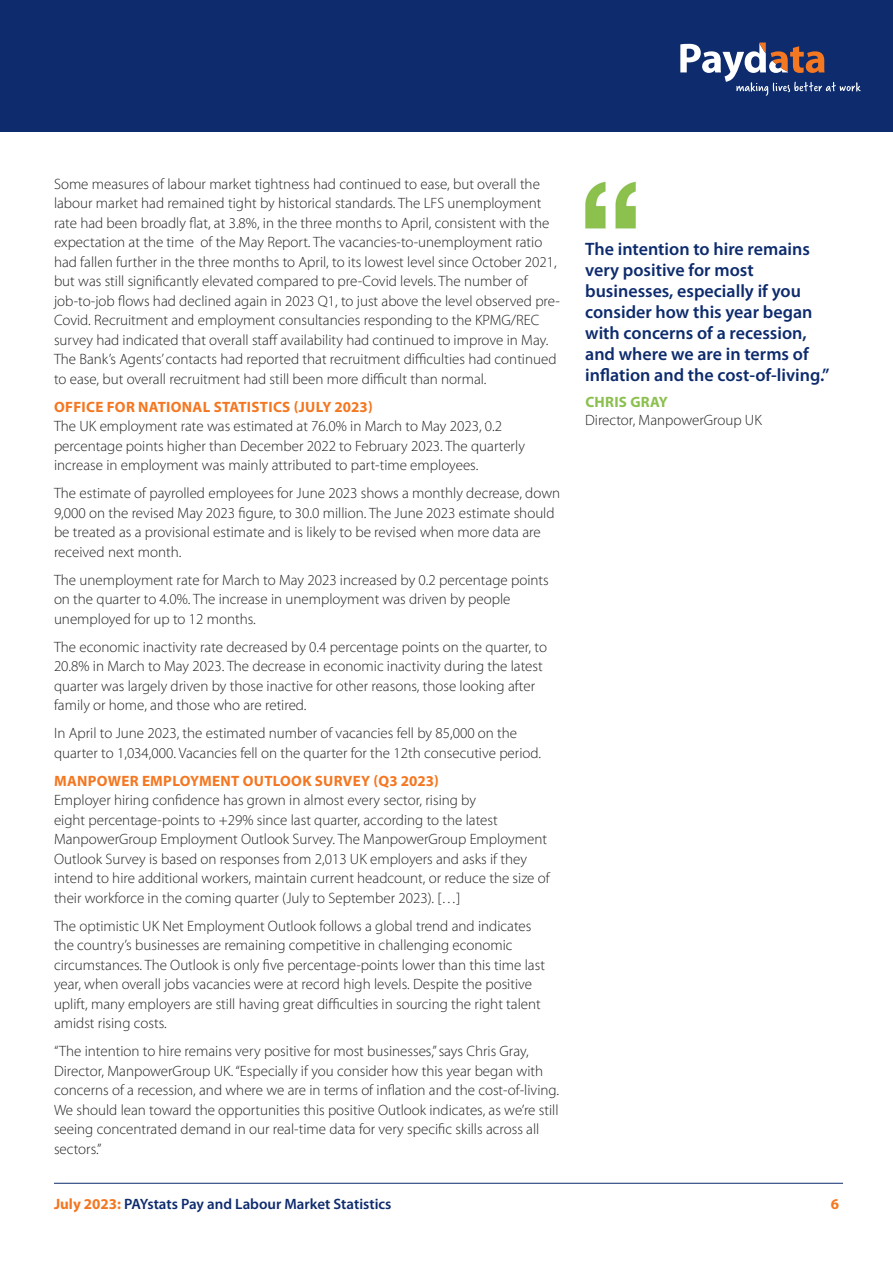
<style>
.page{position:relative;width:893px;height:1263px;background:#fff}
.page>*{position:absolute;margin:0;border:0;box-sizing:border-box;transform-origin:0 0}
.t1{font:600 18px/21px "Myriad Pro";color:#0d2b6d}
.t2{font:300 15px/19.5px "Myriad Pro";color:#231f20}
.t3{font:700 15px "Myriad Pro";letter-spacing:.02em;color:#f47721}
.t4{font:600 15px "Myriad Pro";color:#0d2b6d}
.t5{font:700 15px "Myriad Pro";letter-spacing:.02em;color:#8bc04e}
.s1{font-weight:700;color:#f47721}
</style>
<div class="page">
<img style="left:585px;top:181px;width:51px;height:48px">
<div style="left:0;top:0;width:893px;height:132px;background:#0d2b6d"></div>
<svg style="left:680px;top:43px;width:181px;height:53px"></svg>
<hr style="left:54px;top:1183px;width:789px;height:1px;background:#0d2b6d">
<p class="t2" style="left:54px;top:174px;width:507px">Some measures of labour market tightness had continued to ease, but overall the labour market had remained tight by historical standards. The LFS unemployment rate had been broadly flat, at 3.8%, in the three months to April, consistent with the expectation at the time of the May Report. The vacancies-to-unemployment ratio had fallen further in the three months to April, to its lowest level since October 2021, but was still significantly elevated compared to pre-Covid levels. The number of job-to-job flows had declined again in 2023 Q1, to just above the level observed pre-Covid. Recruitment and employment consultancies responding to the KPMG/REC survey had indicated that overall staff availability had continued to improve in May.<br>The Bank’s Agents’ contacts had reported that recruitment difficulties had continued to ease, but overall recruitment had still been more difficult than normal.</p>
<p class="t3" style="left:54px;top:397px;width:320px">OFFICE FOR NATIONAL STATISTICS (JULY 2023)</p>
<p class="t2" style="left:54px;top:416px;width:472px">The UK employment rate was estimated at 76.0% in March to May 2023, 0.2 percentage points higher than December 2022 to February 2023. The quarterly increase in employment was mainly attributed to part-time employees.</p>
<p class="t2" style="left:54px;top:483px;width:508px">The estimate of payrolled employees for June 2023 shows a monthly decrease, down 9,000 on the revised May 2023 figure, to 30.0 million. The June 2023 estimate should be treated as a provisional estimate and is likely to be revised when more data are received next month.</p>
<p class="t2" style="left:54px;top:570px;width:496px">The unemployment rate for March to May 2023 increased by 0.2 percentage points on the quarter to 4.0%. The increase in unemployment was driven by people unemployed for up to 12 months.</p>
<p class="t2" style="left:54px;top:637px;width:495px">The economic inactivity rate decreased by 0.4 percentage points on the quarter, to 20.8% in March to May 2023. The decrease in economic inactivity during the latest quarter was largely driven by those inactive for other reasons, those looking after family or home, and those who are retired.</p>
<p class="t2" style="left:54px;top:723px;width:489px">In April to June 2023, the estimated number of vacancies fell by 85,000 on the quarter to 1,034,000. Vacancies fell on the quarter for the 12th consecutive period.</p>
<p class="t3" style="left:54px;top:771px;width:386px">MANPOWER EMPLOYMENT OUTLOOK SURVEY (Q3 2023)</p>
<p class="t2" style="left:54px;top:790px;width:497px">Employer hiring confidence has grown in almost every sector, rising by<br>eight percentage-points to +29% since last quarter, according to the latest ManpowerGroup Employment Outlook Survey. The ManpowerGroup Employment Outlook Survey is based on responses from 2,013 UK employers and asks if they intend to hire additional workers, maintain current headcount, or reduce the size of their workforce in the coming quarter (July to September 2023). […]</p>
<p class="t2" style="left:54px;top:916px;width:492px">The optimistic UK Net Employment Outlook follows a global trend and indicates the country’s businesses are remaining competitive in challenging economic circumstances. The Outlook is only five percentage-points lower than this time last year, when overall jobs vacancies were at record high levels. Despite the positive uplift, many employers are still having great difficulties in sourcing the right talent amidst rising costs.</p>
<p class="t2" style="left:54px;top:1041px;width:507px">“The intention to hire remains very positive for most businesses,” says Chris Gray, Director, ManpowerGroup UK. “Especially if you consider how this year began with concerns of a recession, and where we are in terms of inflation and the cost-of-living.<br>We should lean toward the opportunities this positive Outlook indicates, as we’re still seeing concentrated demand in our real-time data for very specific skills across all sectors.”</p>
<p class="t1" style="left:585px;top:237px;width:246px">The intention to hire remains very positive for most businesses, especially if you consider how this year began with concerns of a recession, and where we are in terms of inflation and the cost-of-living.”</p>
<p class="t5" style="left:585px;top:392px;width:84px">CHRIS GRAY</p>
<p class="t2" style="left:585px;top:410px;width:178px">Director, ManpowerGroup UK</p>
<p class="t4" style="left:54px;top:1195px;width:339px"><span class="s1">July 2023:</span> PAYstats Pay and Labour Market Statistics</p>
<p class="t3" style="left:831px;top:1194px;width:10px">6</p>
</div>
